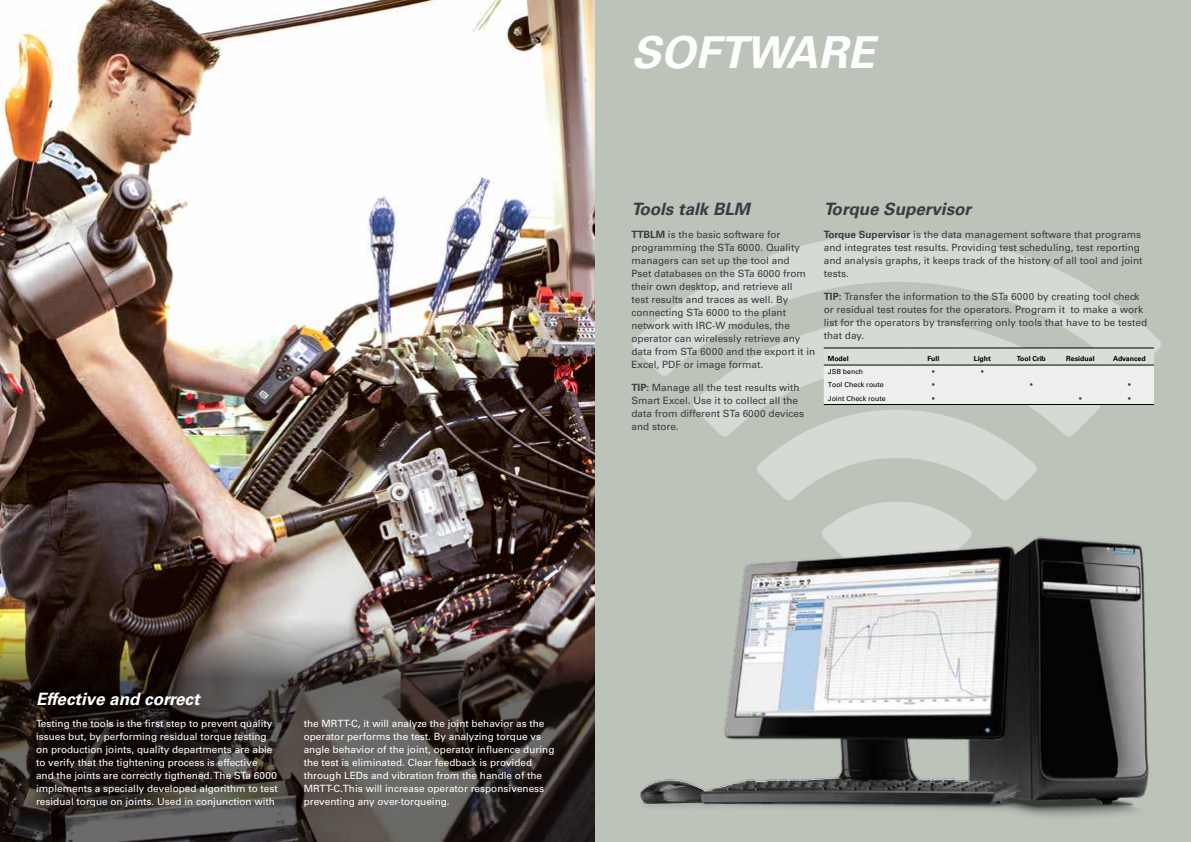
<style>
.page{position:relative;width:1191px;height:842px;background:#fff}
.page>*{position:absolute;margin:0;border:0;box-sizing:border-box;transform-origin:0 0}
.t1{font:italic 700 44px "Univers LT Std";color:#fff}
.t2{font:italic 700 17px "Univers LT Std";color:#373d42}
.t3{font:italic 700 17px "Univers LT Std";color:#fff}
.t4{font:10px/13px "Univers LT Std";color:#373d42}
.t5{font:10px/13px "Univers LT Std";color:#fff}
.t6{font:700 7px "Univers LT Std";color:#000}
.t7{font:7px "Univers LT Std";color:#000}
.t8{font:7px "Univers LT Std";color:#373d42}
.s1{font-weight:700}
</style>
<div class="page">
<img style="left:0;top:0;width:595px;height:614px">
<svg style="left:0;top:614px;width:595px;height:228px;background:#423b37"></svg>
<div style="left:595px;top:0;width:596px;height:842px;background:#bcc3b9"></div>
<svg style="left:633px;top:234px;width:528px;height:270px"></svg>
<img style="left:640px;top:504px;width:509px;height:313px">
<svg style="left:823px;top:349px;width:331px;height:55px;background:#e5e8e4"></svg>
<hr style="left:823px;top:348px;width:86px;height:1px;background:#000">
<hr style="left:909px;top:348px;width:49px;height:1px;background:#000">
<hr style="left:958px;top:348px;width:49px;height:1px;background:#000">
<hr style="left:1007px;top:348px;width:49px;height:1px;background:#000">
<hr style="left:1056px;top:348px;width:49px;height:1px;background:#000">
<hr style="left:1105px;top:348px;width:49px;height:1px;background:#000">
<hr style="left:823px;top:365px;width:86px;height:1px;background:#000">
<hr style="left:909px;top:365px;width:49px;height:1px;background:#000">
<hr style="left:958px;top:365px;width:49px;height:1px;background:#000">
<hr style="left:1007px;top:365px;width:49px;height:1px;background:#000">
<hr style="left:1056px;top:365px;width:49px;height:1px;background:#000">
<hr style="left:1105px;top:365px;width:49px;height:1px;background:#000">
<hr style="left:823px;top:404px;width:86px;height:1px;background:#000">
<hr style="left:909px;top:404px;width:49px;height:1px;background:#000">
<hr style="left:958px;top:404px;width:49px;height:1px;background:#000">
<hr style="left:1007px;top:404px;width:49px;height:1px;background:#000">
<hr style="left:1056px;top:404px;width:49px;height:1px;background:#000">
<hr style="left:1105px;top:404px;width:49px;height:1px;background:#000">
<h1 class="t1" style="left:631px;top:27px;width:244px">SOFTWARE</h1>
<h2 class="t2" style="left:631px;top:199px;width:120px">Tools talk BLM</h2>
<p class="t4" style="left:631px;top:228px;width:185px"><span class="s1">TTBLM</span> is the basic software for programming the STa 6000. Quality managers can set up the tool and<br>Pset databases on the STa 6000 from their own desktop, and retrieve all<br>test results and traces as well. By connecting STa 6000 to the plant network with IRC-W modules, the operator can wirelessly retrieve any data from STa 6000 and the export it in Excel, PDF or image format.</p>
<p class="t4" style="left:631px;top:381px;width:174px"><span class="s1">TIP:</span> Manage all the test results with<br>Smart Excel. Use it to collect all the data from different STa 6000 devices and store.</p>
<h2 class="t2" style="left:823px;top:199px;width:149px">Torque Supervisor</h2>
<p class="t4" style="left:823px;top:228px;width:320px"><span class="s1">Torque Supervisor</span> is the data management software that programs and integrates test results. Providing test scheduling, test reporting and analysis graphs, it keeps track of the history of all tool and joint tests.</p>
<p class="t4" style="left:823px;top:290px;width:325px"><span class="s1">TIP:</span> Transfer the information to the STa 6000 by creating tool check or residual test routes for the operators. Program it to make a work list for the operators by transferring only tools that have to be tested that day.</p>
<p class="t6" style="left:827px;top:354px;width:22px">Model</p>
<p class="t6" style="left:927px;top:354px;width:13px">Full</p>
<p class="t6" style="left:973px;top:354px;width:19px">Light</p>
<p class="t6" style="left:1017px;top:354px;width:31px">Tool Crib</p>
<p class="t6" style="left:1066px;top:354px;width:30px">Residual</p>
<p class="t6" style="left:1113px;top:354px;width:34px">Advanced</p>
<p class="t7" style="left:827px;top:368px;width:37px">JSB bench</p>
<p class="t8" style="left:932px;top:368px;width:4px">•</p>
<p class="t8" style="left:981px;top:368px;width:4px">•</p>
<p class="t7" style="left:827px;top:381px;width:58px">Tool Check route</p>
<p class="t8" style="left:932px;top:381px;width:4px">•</p>
<p class="t8" style="left:1030px;top:381px;width:4px">•</p>
<p class="t8" style="left:1128px;top:381px;width:4px">•</p>
<p class="t7" style="left:827px;top:394px;width:59px">Joint Check route</p>
<p class="t8" style="left:932px;top:394px;width:4px">•</p>
<p class="t8" style="left:1079px;top:394px;width:4px">•</p>
<p class="t8" style="left:1128px;top:394px;width:4px">•</p>
<h2 class="t3" style="left:36px;top:689px;width:165px">Effective and correct</h2>
<p class="t5" style="left:36px;top:717px;width:243px">Testing the tools is the first step to prevent quality issues but, by performing residual torque testing on production joints, quality departments are able to verify that the tightening process is effective and the joints are correctly tigthened. The STa 6000 implements a specially developed algorithm to test residual torque on joints. Used in conjunction with</p>
<p class="t5" style="left:304px;top:717px;width:252px">the MRTT-C, it will analyze the joint behavior as the operator performs the test. By analyzing torque vs angle behavior of the joint, operator influence during the test is eliminated. Clear feedback is provided through LEDs and vibration from the handle of the MRTT-C.This will increase operator responsiveness preventing any over-torqueing.</p>
</div>
